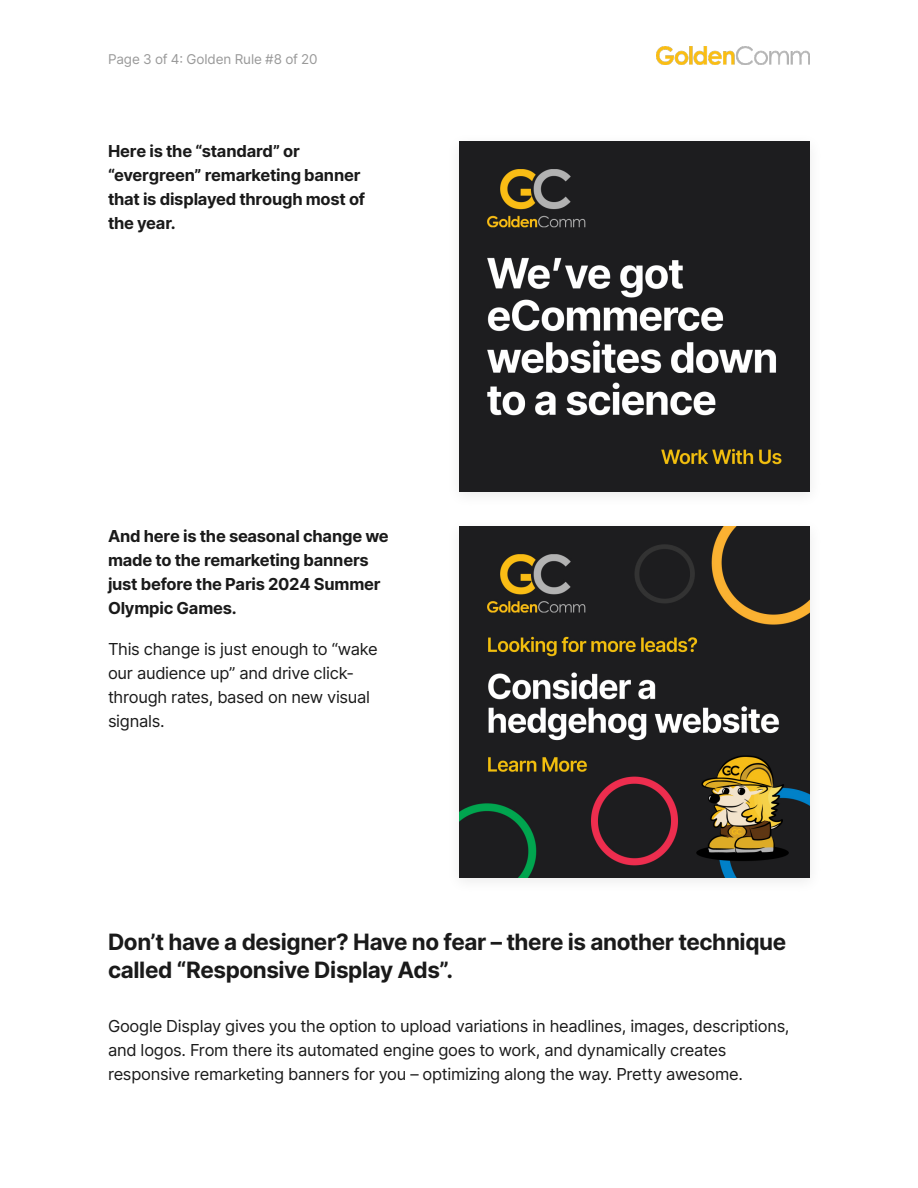
<style>
.page{position:relative;width:918px;height:1188px;background:#fff}
.page>*{position:absolute;margin:0;border:0;box-sizing:border-box;transform-origin:0 0}
.lead{font:700 22.5px/28.5px "Inter";letter-spacing:-.02em;color:#1a1a1a}
.t1{font:16.5px/24px "Inter";letter-spacing:-.015em;color:#1a1a1a}
.t2{font:700 16.5px/24px "Inter";letter-spacing:-.015em;color:#1a1a1a}
.t3{font:13.5px "Inter";letter-spacing:-.005em;color:#999}
</style>
<div class="page">
<img style="left:656px;top:46px;width:154px;height:19px">
<img style="left:459px;top:141px;width:351px;height:351px">
<img style="left:459px;top:526px;width:351px;height:352px">
<p class="t3" style="left:108px;top:49px;width:211px">Page 3 of 4: Golden Rule #8 of 20</p>
<p class="t2" style="left:108px;top:138px;width:259px">Here is the “standard” or “evergreen” remarketing banner that is displayed through most of the year.</p>
<p class="t2" style="left:108px;top:524px;width:282px">And here is the seasonal change we made to the remarketing banners just before the Paris 2024 Summer<br>Olympic Games.</p>
<p class="t1" style="left:108px;top:637px;width:271px">This change is just enough to “wake our audience up” and drive click&shy;through rates, based on new visual signals.</p>
<p class="lead" style="left:108px;top:926px;width:680px">Don’t have a designer? Have no fear – there is another technique called “Responsive Display Ads”.</p>
<p class="t1" style="left:108px;top:1014px;width:683px">Google Display gives you the option to upload variations in headlines, images, descriptions, and logos. From there its automated engine goes to work, and dynamically creates responsive remarketing banners for you – optimizing along the way. Pretty awesome.</p>
</div>
